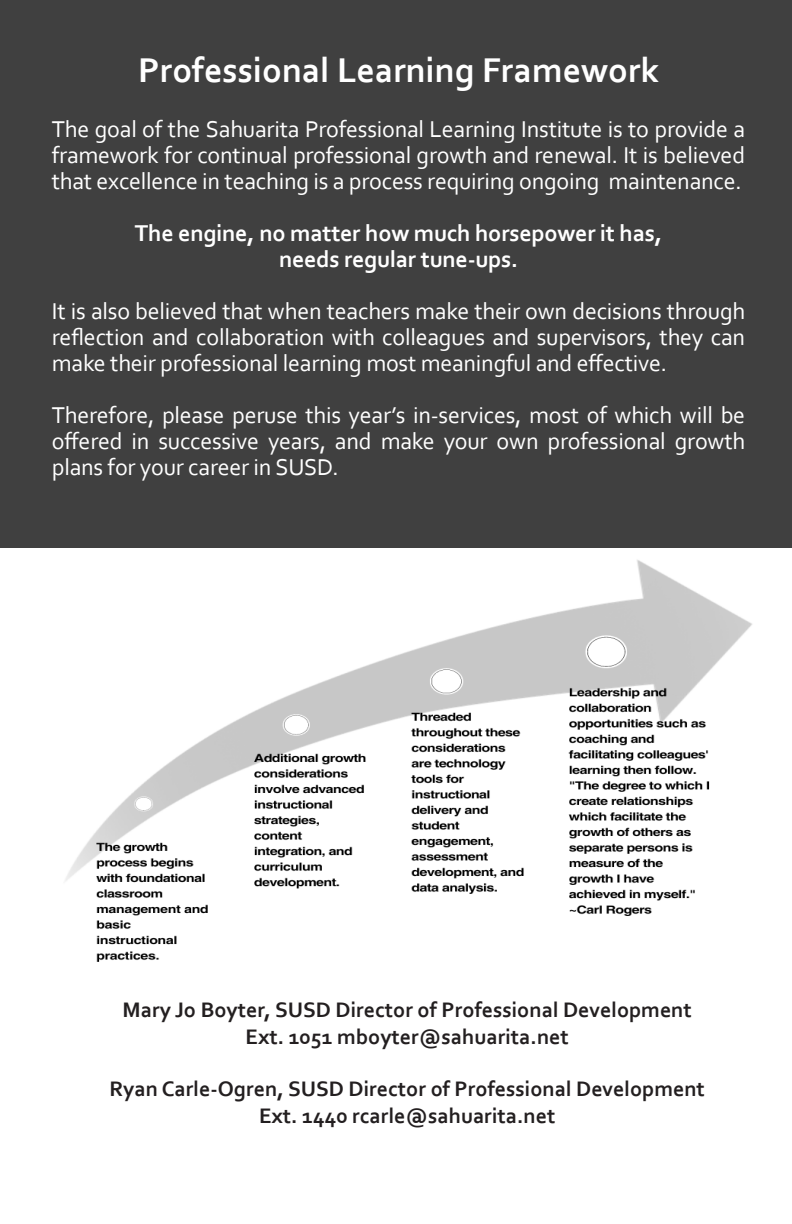
<style>
.page{position:relative;width:792px;height:1224px;background:#fff}
.page>*{position:absolute;margin:0;border:0;box-sizing:border-box;transform-origin:0 0}
.t1{font:700 36px "Corbel";color:#fff}
.t2{font:24px/26px "Corbel";letter-spacing:-.01em;color:#fff;text-align:justify}
.t3{font:700 24px "Corbel";letter-spacing:-.01em;color:#fff}
.t4{font:700 22px "Corbel";color:#231f20}
</style>
<div class="page">
<div style="left:0;top:0;width:792px;height:548px;background:#404040"></div>
<img style="left:65px;top:560px;width:687px;height:402px">
<p class="t1" style="left:138px;top:48px;width:523px">Professional Learning Framework</p>
<p class="t2" style="left:52px;top:115px;width:695px">The goal of the Sahuarita Professional Learning Institute is to provide a framework for continual professional growth and renewal. It is believed that excellence in teaching is a process requiring ongoing maintenance.</p>
<p class="t3" style="left:135px;top:218px;width:529px">The engine, no matter how much horsepower it has,</p>
<p class="t3" style="left:279px;top:244px;width:241px">needs regular tune-ups.</p>
<p class="t2" style="left:52px;top:297px;width:695px">It is also believed that when teachers make their own decisions through reflection and collaboration with colleagues and supervisors, they can make their professional learning most meaningful and effective.</p>
<p class="t2" style="left:52px;top:401px;width:695px">Therefore, please peruse this year’s in-services, most of which will be offered in successive years, and make your own professional growth plans for your career in SUSD.</p>
<p class="t4" style="left:123px;top:996px;width:571px">Mary Jo Boyter, SUSD Director of Professional Development</p>
<p class="t4" style="left:246px;top:1023px;width:325px">Ext. 1051 mboyter@sahuarita.net</p>
<p class="t4" style="left:109px;top:1075px;width:597px">Ryan Carle-Ogren, SUSD Director of Professional Development</p>
<p class="t4" style="left:259px;top:1102px;width:298px">Ext. 1440 rcarle@sahuarita.net</p>
</div>
